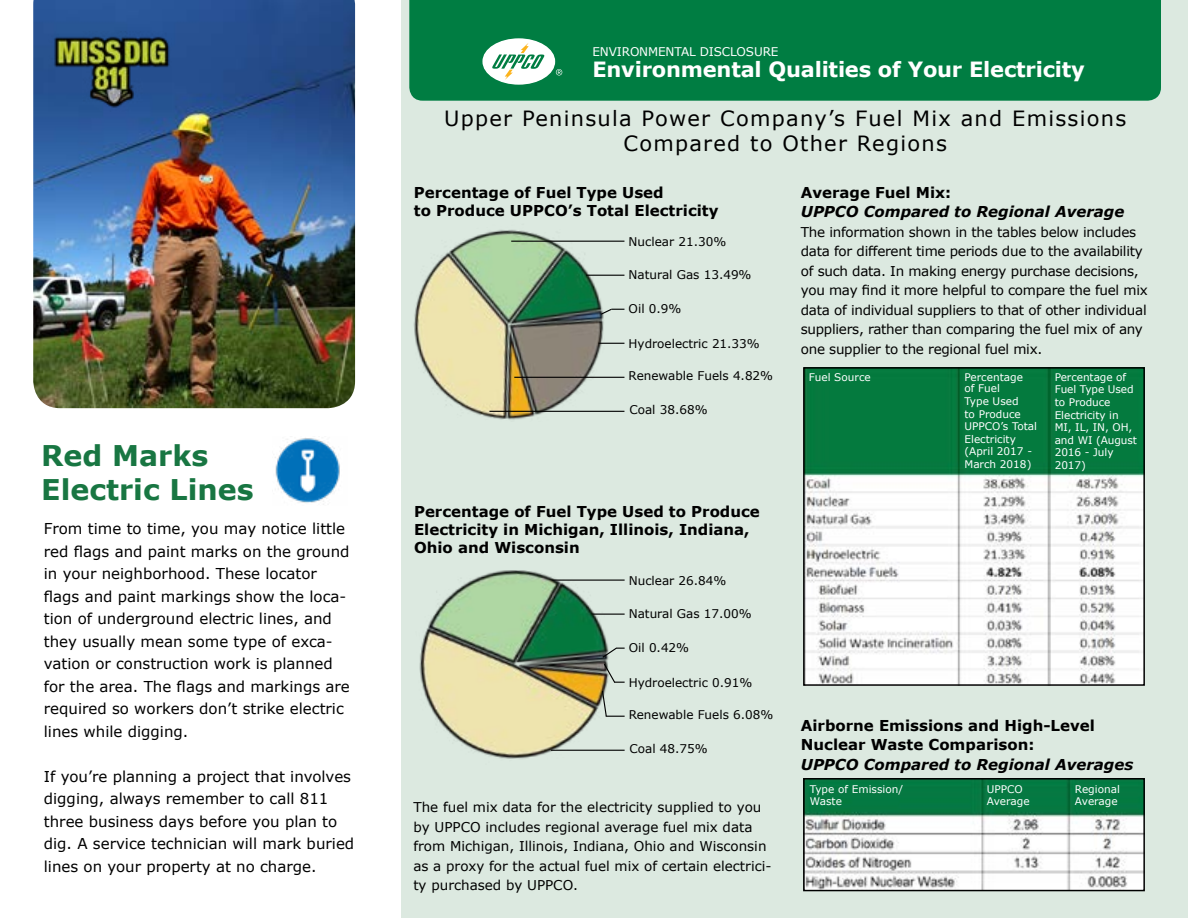
<style>
.page{position:relative;width:1188px;height:918px;background:#fff}
.page>*{position:absolute;margin:0;border:0;box-sizing:border-box;transform-origin:0 0}
.t1{font:700 28.5px/34.2px "Verdana";color:#187642}
.t2{font:21px/25.2px "Verdana";letter-spacing:.06em;color:#000;text-align:center}
.t3{font:700 21px "Verdana";letter-spacing:-.01em;color:#fff}
.t4{font:15px/22.5px "Verdana";color:#000}
.t5{font:700 15px/18px "Verdana";color:#000}
.t6{font:italic 700 15px "Verdana";color:#000}
.t7{font:13.5px/19.5px "Verdana";letter-spacing:-.02em;color:#000}
.t8{font:13.5px/19.5px "Verdana";color:#000}
.t9{font:12px "Verdana";color:#000}
.t10{font:12px "Verdana";letter-spacing:-.01em;color:#fff}
.t11{font:10.5px/12.6px "Verdana";color:#fff}
</style>
<div class="page">
<div style="left:402px;top:0;width:786px;height:918px;background:#dce9e0"></div>
<div style="left:409px;top:0;width:752px;height:101px;background:#007d42"></div>
<div style="left:483px;top:39px;width:72px;height:45px;background:#fff;border-radius:50%"></div>
<div style="left:482px;top:38px;width:73px;height:47px;border:2px solid #fff;border-radius:50%"></div>
<svg style="left:491px;top:43px;width:54px;height:37px"></svg>
<svg style="left:556px;top:69px;width:6px;height:6px"></svg>
<img style="left:806px;top:370px;width:336px;height:313px">
<div style="left:803px;top:367px;width:342px;height:319px;border:2px solid #000"></div>
<img style="left:413px;top:230px;width:192px;height:190px">
<hr style="left:511px;top:241px;width:113px;height:1px;background:#000">
<hr style="left:489px;top:411px;width:135px;height:1px;background:#000">
<hr style="left:586px;top:275px;width:38px;height:1px;background:#000">
<svg style="left:599px;top:343px;width:25px;height:1px"></svg>
<hr style="left:514px;top:377px;width:110px;height:1px;background:#000">
<svg style="left:600px;top:308px;width:24px;height:8px"></svg>
<hr style="left:543px;top:580px;width:82px;height:1px;background:#000">
<hr style="left:551px;top:750px;width:74px;height:1px;background:#000">
<hr style="left:588px;top:614px;width:37px;height:1px;background:#000">
<img style="left:419px;top:570px;width:191px;height:189px">
<svg style="left:601px;top:646px;width:24px;height:38px"></svg>
<svg style="left:601px;top:690px;width:24px;height:27px"></svg>
<img style="left:275px;top:438px;width:65px;height:67px">
<img style="left:806px;top:781px;width:336px;height:107px">
<div style="left:803px;top:778px;width:342px;height:113px;border:2px solid #000"></div>
<img style="left:33px;top:0;width:322px;height:408px">
<img style="left:49px;top:31px;width:123px;height:80px">
<h1 class="t1" style="left:41px;top:438px;width:214px">Red Marks<br>Electric Lines</h1>
<p class="t4" style="left:44px;top:518px;width:308px">From time to time, you may notice little red flags and paint marks on the ground in your neighborhood. These locator flags and paint markings show the loca&shy;tion of underground electric lines, and they usually mean some type of exca&shy;vation or construction work is planned for the area. The flags and markings are required so workers don’t strike electric lines while digging.</p>
<p class="t4" style="left:44px;top:765px;width:312px">If you’re planning a project that involves digging, always remember to call 811 three business days before you plan to dig. A service technician will mark buried lines on your property at no charge.</p>
<p class="t10" style="left:592px;top:44px;width:188px">ENVIRONMENTAL DISCLOSURE</p>
<h2 class="t3" style="left:592px;top:54px;width:494px">Environmental Qualities of Your Electricity</h2>
<h2 class="t2" style="left:444px;top:106px;width:684px">Upper Peninsula Power Company’s Fuel Mix and Emissions<br>Compared to Other Regions</h2>
<p class="t5" style="left:801px;top:183px;width:152px">Average Fuel Mix:</p>
<p class="t6" style="left:801px;top:201px;width:325px">UPPCO Compared to Regional Average</p>
<p class="t7" style="left:801px;top:222px;width:348px">The information shown in the tables below includes data for different time periods due to the availability of such data. In making energy purchase decisions, you may find it more helpful to compare the fuel mix data of individual suppliers to that of other individual suppliers, rather than comparing the fuel mix of any one supplier to the regional fuel mix.</p>
<p class="t5" style="left:414px;top:183px;width:306px">Percentage of Fuel Type Used<br>to Produce UPPCO’s Total Electricity</p>
<p class="t9" style="left:629px;top:233px;width:99px">Nuclear 21.30%</p>
<p class="t9" style="left:629px;top:266px;width:124px">Natural Gas 13.49%</p>
<p class="t9" style="left:629px;top:301px;width:54px">Oil 0.9%</p>
<p class="t9" style="left:629px;top:335px;width:133px">Hydroelectric 21.33%</p>
<p class="t9" style="left:629px;top:368px;width:146px">Renewable Fuels 4.82%</p>
<p class="t9" style="left:629px;top:402px;width:80px">Coal 38.68%</p>
<p class="t5" style="left:414px;top:502px;width:347px">Percentage of Fuel Type Used to Produce<br>Electricity in Michigan, Illinois, Indiana,<br>Ohio and Wisconsin</p>
<p class="t9" style="left:629px;top:572px;width:99px">Nuclear 26.84%</p>
<p class="t9" style="left:629px;top:605px;width:124px">Natural Gas 17.00%</p>
<p class="t9" style="left:629px;top:640px;width:62px">Oil 0.42%</p>
<p class="t9" style="left:629px;top:674px;width:125px">Hydroelectric 0.91%</p>
<p class="t9" style="left:629px;top:707px;width:146px">Renewable Fuels 6.08%</p>
<p class="t9" style="left:630px;top:740px;width:80px">Coal 48.75%</p>
<p class="t8" style="left:413px;top:798px;width:360px">The fuel mix data for the electricity supplied to you by UPPCO includes regional average fuel mix data from Michigan, Illinois, Indiana, Ohio and Wisconsin as a proxy for the actual fuel mix of certain electrici&shy;ty purchased by UPPCO.</p>
<p class="t11" style="left:809px;top:371px;width:63px">Fuel Source</p>
<p class="t11" style="left:965px;top:371px;width:60px">Percentage</p>
<p class="t11" style="left:1055px;top:371px;width:84px">Percentage of<br>Fuel Type Used to Produce<br>Electricity in<br>MI, IL, IN, OH, and WI (August<br>2016 - July<br>2017)</p>
<p class="t11" style="left:965px;top:382px;width:74px">of Fuel<br>Type Used<br>to Produce<br>UPPCO’s Total<br>Electricity (April 2017 -<br>March 2018)</p>
<p class="t5" style="left:801px;top:715px;width:296px;line-height:19.5px">Airborne Emissions and High-Level<br>Nuclear Waste Comparison:</p>
<p class="t6" style="left:801px;top:753px;width:334px">UPPCO Compared to Regional Averages</p>
<p class="t11" style="left:810px;top:782px;width:95px">Type of Emission/<br>Waste</p>
<p class="t11" style="left:987px;top:782px;width:44px">UPPCO<br>Average</p>
<p class="t11" style="left:1075px;top:782px;width:46px">Regional<br>Average</p>
</div>
